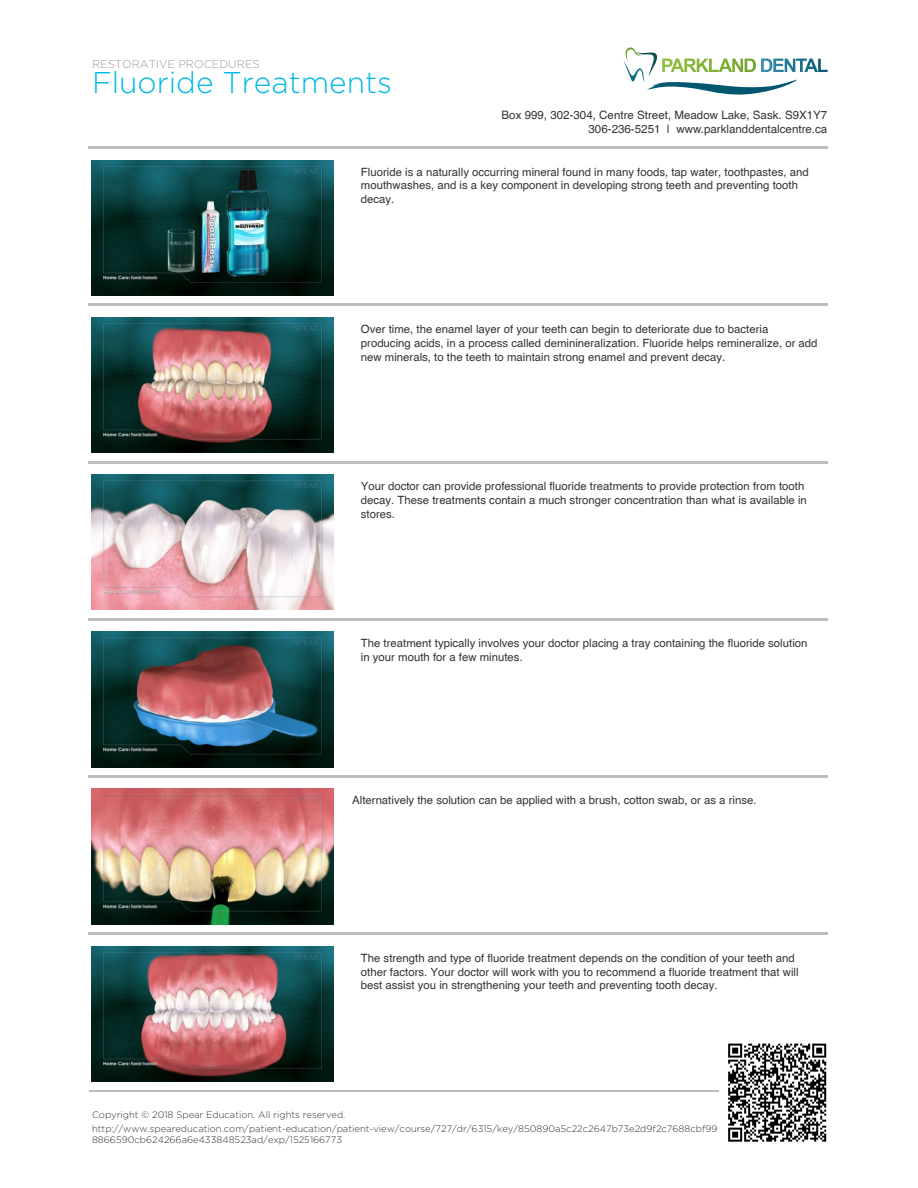
<style>
.page{position:relative;width:918px;height:1188px;background:#fff}
.page>*{position:absolute;margin:0;border:0;box-sizing:border-box;transform-origin:0 0}
.t1{font:300 30px "Gotham HTF";color:#00b9e4}
.t2{font:11.55px/14px "Helvetica";color:#333;text-align:right}
.t3{font:11.4px/14px "Helvetica";color:#333}
.t4{font:300 11.25px "Gotham HTF";color:#9c9c9c}
.t5{font:300 9.45px/11.4px "Gotham HTF";color:#333}
</style>
<div class="page">
<svg style="left:728px;top:1043px;width:99px;height:99px"></svg>
<svg style="left:728px;top:1044px;width:98px;height:98px"></svg>
<hr style="left:89px;top:147px;width:739px;height:2px;background:#bdbdbd">
<img style="left:92px;top:160px;width:242px;height:136px">
<hr style="left:89px;top:304px;width:739px;height:2px;background:#bdbdbd">
<img style="left:92px;top:317px;width:242px;height:136px">
<hr style="left:89px;top:461px;width:739px;height:2px;background:#bdbdbd">
<img style="left:92px;top:475px;width:242px;height:135px">
<hr style="left:89px;top:618px;width:739px;height:2px;background:#bdbdbd">
<img style="left:92px;top:632px;width:242px;height:135px">
<hr style="left:89px;top:775px;width:739px;height:3px;background:#bdbdbd">
<img style="left:92px;top:789px;width:242px;height:135px">
<hr style="left:89px;top:933px;width:739px;height:2px;background:#bdbdbd">
<img style="left:92px;top:946px;width:242px;height:136px">
<hr style="left:89px;top:1090px;width:629px;height:2px;background:#bdbdbd">
<svg style="left:624px;top:47px;width:204px;height:48px"></svg>
<p class="t4" style="left:92px;top:58px;width:169px">RESTORATIVE PROCEDURES</p>
<h1 class="t1" style="left:92px;top:66px;width:302px">Fluoride Treatments</h1>
<p class="t2" style="left:502px;top:108px;width:327px">Box 999, 302-304, Centre Street, Meadow Lake, Sask. S9X1Y7<br>306-236-5251 | www.parklanddentalcentre.ca</p>
<p class="t3" style="left:361px;top:164px;width:449px">Fluoride is a naturally occurring mineral found in many foods, tap water, toothpastes, and mouthwashes, and is a key component in developing strong teeth and preventing tooth decay.</p>
<p class="t3" style="left:361px;top:321px;width:458px">Over time, the enamel layer of your teeth can begin to deteriorate due to bacteria producing acids, in a process called deminineralization. Fluoride helps remineralize, or add new minerals, to the teeth to maintain strong enamel and prevent decay.</p>
<p class="t3" style="left:361px;top:479px;width:448px">Your doctor can provide professional fluoride treatments to provide protection from tooth decay. These treatments contain a much stronger concentration than what is available in stores.</p>
<p class="t3" style="left:361px;top:636px;width:448px">The treatment typically involves your doctor placing a tray containing the fluoride solution in your mouth for a few minutes.</p>
<p class="t3" style="left:352px;top:793px;width:406px">Alternatively the solution can be applied with a brush, cotton swab, or as a rinse.</p>
<p class="t3" style="left:361px;top:950px;width:439px">The strength and type of fluoride treatment depends on the condition of your teeth and other factors. Your doctor will work with you to recommend a fluoride treatment that will best assist you in strengthening your teeth and preventing tooth decay.</p>
<p class="t5" style="left:92px;top:1109px;width:255px">Copyright © 2018 Spear Education. All rights reserved.</p>
<p class="t5" style="left:92px;top:1123px;width:627px">http://www.speareducation.com/patient-education/patient-view/course/727/dr/6315/key/850890a5c22c2647b73e2d9f2c7688cbf99<br>8866590cb624266a6e433848523ad/exp/1525166773</p>
</div>
